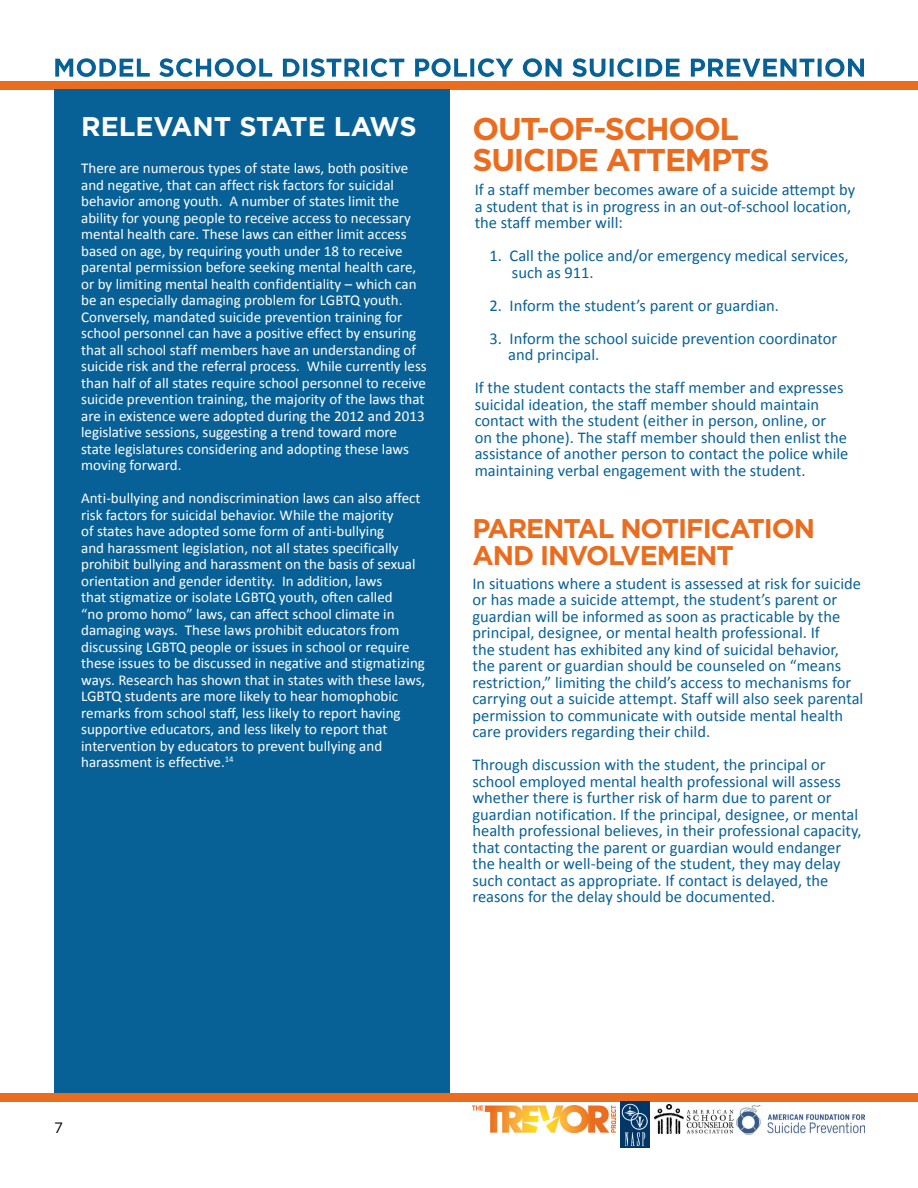
<style>
.page{position:relative;width:918px;height:1188px;background:#fff}
.page>*{position:absolute;margin:0;border:0;box-sizing:border-box;transform-origin:0 0}
.t1{font:700 31.5px/31.5px "Gotham";letter-spacing:-.04em;color:#ea6d1f}
.t2{font:700 27px/27px "Gotham";letter-spacing:-.04em;color:#ea6d1f}
.t3{font:700 27px "Gotham";color:#fff}
.t4{font:16.5px/16.5px "Calibri";color:#086196}
.t5{font:15px/16.5px "Calibri";color:#fff}
.t6{font:15px "Gotham";color:#040503}
</style>
<div class="page">
<div style="left:0;top:81px;width:918px;height:9px;background:#ea6d1f"></div>
<div style="left:0;top:1093px;width:918px;height:9px;background:#ea6d1f"></div>
<svg style="left:55px;top:58px;width:809px;height:19px"></svg>
<img style="left:655px;top:1105px;width:78px;height:29px">
<img style="left:473px;top:1105px;width:142px;height:27px">
<img style="left:621px;top:1102px;width:29px;height:46px">
<img style="left:736px;top:1105px;width:128px;height:29px">
<div style="left:54px;top:90px;width:395px;height:1003px;background:#086196"></div>
<h2 class="t3" style="left:81px;top:109px;width:337px">RELEVANT STATE LAWS</h2>
<h1 class="t1" style="left:472px;top:113px;width:299px">OUT-OF-SCHOOL<br>SUICIDE ATTEMPTS</h1>
<p class="t5" style="left:81px;top:160px;width:347px">There are numerous types of state laws, both positive and negative, that can affect risk factors for suicidal behavior among youth. A number of states limit the ability for young people to receive access to necessary mental health care. These laws can either limit access based on age, by requiring youth under 18 to receive parental permission before seeking mental health care, or by limiting mental health confidentiality – which can be an especially damaging problem for LGBTQ youth.<br>Conversely, mandated suicide prevention training for school personnel can have a positive effect by ensuring that all school staff members have an understanding of suicide risk and the referral process. While currently less than half of all states require school personnel to receive suicide prevention training, the majority of the laws that are in existence were adopted during the 2012 and 2013 legislative sessions, suggesting a trend toward more state legislatures considering and adopting these laws moving forward.</p>
<p class="t5" style="left:81px;top:490px;width:346px">Anti-bullying and nondiscrimination laws can also affect risk factors for suicidal behavior. While the majority<br>of states have adopted some form of anti-bullying<br>and harassment legislation, not all states specifically prohibit bullying and harassment on the basis of sexual orientation and gender identity. In addition, laws<br>that stigmatize or isolate LGBTQ youth, often called<br>“no promo homo” laws, can affect school climate in damaging ways. These laws prohibit educators from discussing LGBTQ people or issues in school or require these issues to be discussed in negative and stigmatizing ways. Research has shown that in states with these laws, LGBTQ students are more likely to hear homophobic remarks from school staff, less likely to report having supportive educators, and less likely to report that intervention by educators to prevent bullying and harassment is effective.<sup>14</sup></p>
<p class="t4" style="left:475px;top:181px;width:382px">If a staff member becomes aware of a suicide attempt by a student that is in progress in an out-of-school location, the staff member will:</p>
<p class="t4" style="left:512px;top:247px;width:338px;text-indent:-22px">1. Call the police and/or emergency medical services, such as 911.</p>
<p class="t4" style="left:490px;top:297px;width:291px">2. Inform the student’s parent or guardian.</p>
<p class="t4" style="left:508px;top:330px;width:331px;text-indent:-19px">3. Inform the school suicide prevention coordinator and principal.</p>
<p class="t4" style="left:475px;top:379px;width:375px">If the student contacts the staff member and expresses suicidal ideation, the staff member should maintain contact with the student (either in person, online, or<br>on the phone). The staff member should then enlist the assistance of another person to contact the police while maintaining verbal engagement with the student.</p>
<h2 class="t2" style="left:472px;top:515px;width:344px">PARENTAL NOTIFICATION<br>AND INVOLVEMENT</h2>
<p class="t4" style="left:472px;top:575px;width:392px">In situations where a student is assessed at risk for suicide or has made a suicide attempt, the student’s parent or guardian will be informed as soon as practicable by the principal, designee, or mental health professional. If<br>the student has exhibited any kind of suicidal behavior, the parent or guardian should be counseled on “means restriction,” limiting the child’s access to mechanisms for carrying out a suicide attempt. Staff will also seek parental permission to communicate with outside mental health care providers regarding their child.</p>
<p class="t4" style="left:472px;top:756px;width:391px">Through discussion with the student, the principal or school employed mental health professional will assess whether there is further risk of harm due to parent or guardian notification. If the principal, designee, or mental health professional believes, in their professional capacity, that contacting the parent or guardian would endanger the health or well-being of the student, they may delay such contact as appropriate. If contact is delayed, the reasons for the delay should be documented.</p>
<p class="t6" style="left:54px;top:1118px;width:10px">7</p>
</div>
